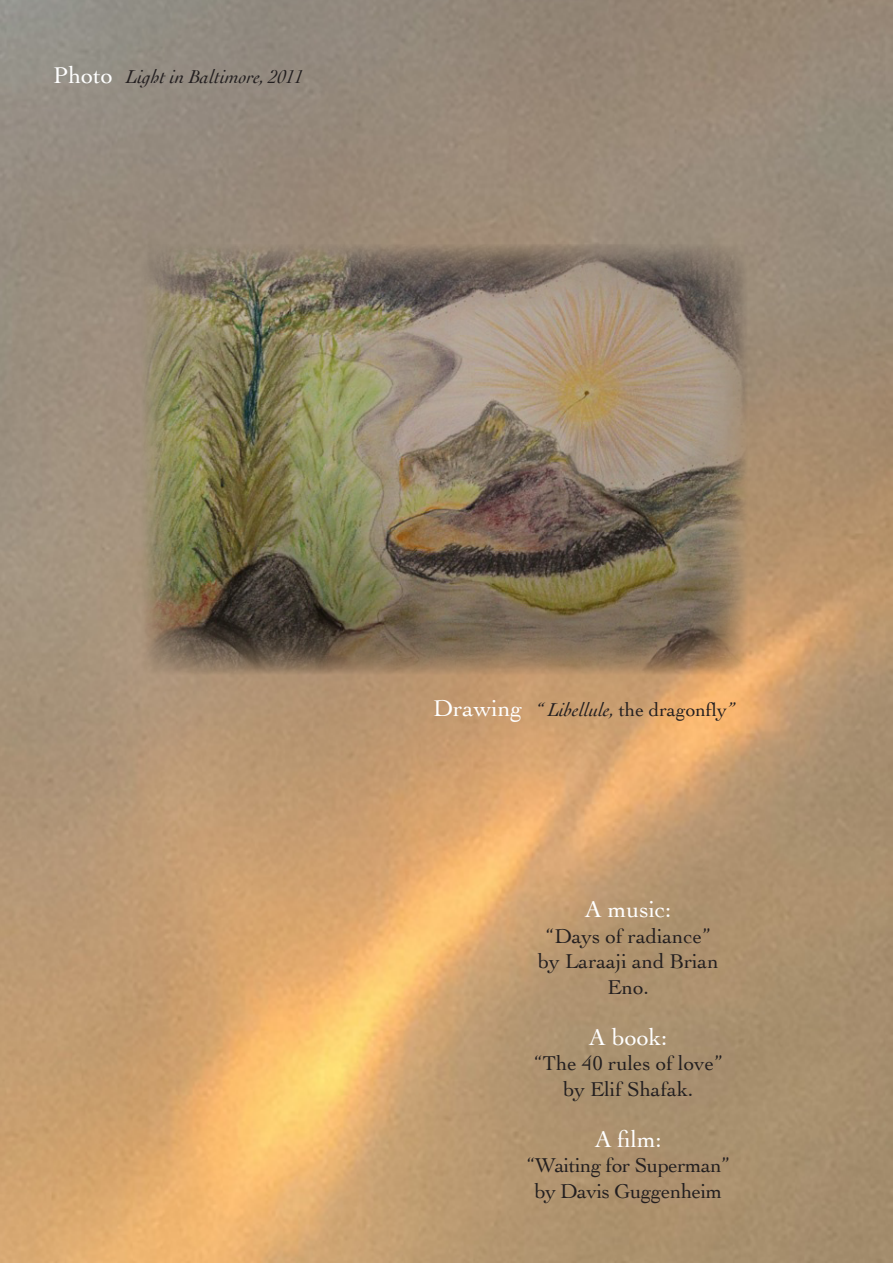
<style>
.page{position:relative;width:893px;height:1263px;background:#fff}
.page>*{position:absolute;margin:0;border:0;box-sizing:border-box;transform-origin:0 0}
.t1{font:24px "Cochin";color:#fff}
.t2{font:21px/25.5px "Cochin";color:#231f20;text-align:center}
.t3{font:21px "Cochin";letter-spacing:-.02em;color:#231f20}
.t4{font:italic 19.5px "Cochin";color:#231f20}
.s1{font-style:normal;font-size:24px;color:#fff}
.s2{font-style:normal}
</style>
<div class="page">
<img style="left:0;top:0;width:893px;height:1263px">
<img style="left:142px;top:244px;width:605px;height:430px">
<p class="t4" style="left:53px;top:66px;width:252px"><span class="s1">Photo</span> Light in Baltimore, 2011</p>
<p class="t4" style="left:433px;top:699px;width:303px"><span class="s1">Drawing</span> “ Libellule, <span class="s2">the dragonfly</span>”</p>
<p class="t1" style="left:585px;top:896px;width:88px">A music:</p>
<p class="t2" style="left:546px;top:923px;width:166px">“Days of radiance”</p>
<p class="t2" style="left:538px;top:949px;width:182px">by Laraaji and Brian<br>Eno.</p>
<p class="t1" style="left:589px;top:1023px;width:80px">A book:</p>
<p class="t2" style="left:534px;top:1051px;width:189px">“The 40 rules of love”</p>
<p class="t2" style="left:563px;top:1076px;width:132px">by Elif Shafak.</p>
<p class="t1" style="left:595px;top:1125px;width:69px">A film:</p>
<p class="t3" style="left:527px;top:1153px;width:204px">“Waiting for Superman”</p>
<p class="t3" style="left:534px;top:1179px;width:189px">by Davis Guggenheim</p>
</div>
